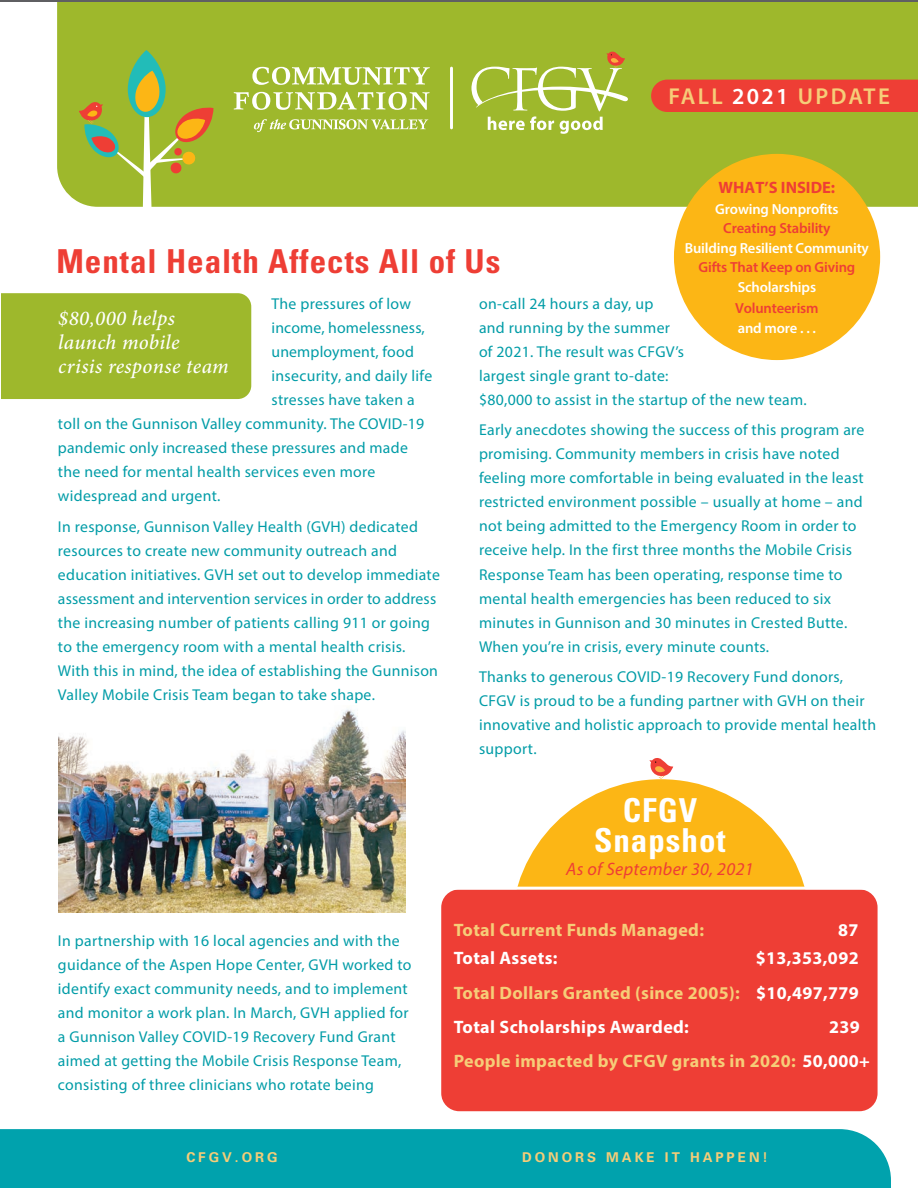
<style>
.page{position:relative;width:918px;height:1188px;background:#fff}
.page>*{position:absolute;margin:0;border:0;box-sizing:border-box;transform-origin:0 0}
.mainparagraph2016{font:700 condensed 33px "Univers";letter-spacing:.03em;color:#ee3e35}
.mainparagraph2016-2{font:700 condensed 33px/30px "Univers";letter-spacing:.03em;color:#fff;text-align:center}
.t1{font:600 23.1px "Myriad Pro";letter-spacing:.1em;color:#f6cd78}
.mainparagraph2016-3{font:italic 500 21px/24px "Minion Pro";letter-spacing:.015em;color:#fff}
.mainparagraph2016-4{font:700 18px "Myriad Pro";letter-spacing:.02em;color:#f6cd78}
.mainparagraph2016-5{font:700 18px "Myriad Pro";letter-spacing:.02em;color:#fff}
.mainparagraph2016-6{font:italic 18px "Myriad Pro";letter-spacing:.02em;color:#ee3e35}
.t2{font:700 16.5px "Myriad Pro";color:#ee3e35}
.mainparagraph2016-7{font:15.75px/24px "Myriad Pro";letter-spacing:.02em;color:#009ca7}
.t3{font:600 14.7px "Myriad Pro";letter-spacing:-.01em;color:#fff}
.t4{font:600 14.7px "Myriad Pro";letter-spacing:-.01em;color:#ee3e35}
.t5{font:700 13.5px "Univers";letter-spacing:.22em;color:#f6cd78}
.s1{color:#fff}
</style>
<div class="page">
<img style="left:59px;top:709px;width:347px;height:204px">
<div style="left:57px;top:2px;width:861px;height:205px;background:#9eb82c"></div>
<div style="left:0;top:1129px;width:891px;height:59px;background:#00a2ad"></div>
<svg style="left:234px;top:92px;width:196px;height:18px"></svg>
<svg style="left:254px;top:119px;width:174px;height:13px"></svg>
<svg style="left:252px;top:67px;width:178px;height:18px"></svg>
<hr style="left:450px;top:68px;width:3px;height:60px;background:#fff">
<svg style="left:471px;top:50px;width:159px;height:84px"></svg>
<svg style="left:79px;top:50px;width:135px;height:157px"></svg>
<hr style="left:0;top:0;width:918px;height:2px;background:#5f5f62">
<div style="left:651px;top:80px;width:267px;height:32px;background:#ee3e35"></div>
<div style="left:674px;top:154px;width:206px;height:206px;background:#fcb615;border-radius:50%"></div>
<div style="left:511px;top:779px;width:300px;height:299px;background:#fcb615;border-radius:50%"></div>
<div style="left:441px;top:889px;width:437px;height:222px;background:#ee3e35;border-radius:18px"></div>
<hr style="left:432px;top:887px;width:455px;height:3px;background:#fff">
<svg style="left:649px;top:758px;width:24px;height:21px"></svg>
<div style="left:1px;top:293px;width:250px;height:106px;background:#9eb82c"></div>
<p class="t1" style="left:668px;top:81px;width:223px">FALL <span class="s1">2021</span> UPDATE</p>
<p class="t2" style="left:719px;top:177px;width:118px">WHAT’S INSIDE:</p>
<p class="t3" style="left:715px;top:200px;width:125px">Growing Nonprofits</p>
<p class="t4" style="left:723px;top:219px;width:109px">Creating Stability</p>
<p class="t3" style="left:685px;top:239px;width:186px">Building Resilient Community</p>
<p class="t4" style="left:699px;top:258px;width:158px">Gifts That Keep on Giving</p>
<p class="t3" style="left:738px;top:278px;width:80px">Scholarships</p>
<p class="t4" style="left:735px;top:299px;width:85px">Volunteerism</p>
<p class="t3" style="left:738px;top:318px;width:80px">and more . . .</p>
<p class="mainparagraph2016" style="left:56px;top:241px;width:446px">Mental Health Affects All of Us</p>
<p class="mainparagraph2016-7" style="left:479px;top:291px;width:329px">on-call 24 hours a day, up<br>and running by the summer<br>of 2021. The result was CFGV’s<br>largest single grant to-date:<br>$80,000 to assist in the startup of the new team.</p>
<p class="mainparagraph2016-7" style="left:479px;top:418px;width:387px">Early anecdotes showing the success of this program are promising. Community members in crisis have noted feeling more comfortable in being evaluated in the least restricted environment possible – usually at home – and not being admitted to the Emergency Room in order to receive help. In the first three months the Mobile Crisis Response Team has been operating, response time to mental health emergencies has been reduced to six minutes in Gunnison and 30 minutes in Crested Butte.<br>When you’re in crisis, every minute counts.</p>
<p class="mainparagraph2016-7" style="left:479px;top:665px;width:399px">Thanks to generous COVID-19 Recovery Fund donors, CFGV is proud to be a funding partner with GVH on their innovative and holistic approach to provide mental health support.</p>
<p class="mainparagraph2016-7" style="left:272px;top:292px;width:141px">The pressures of low</p>
<p class="mainparagraph2016-7" style="left:272px;top:316px;width:155px">income, homelessness,</p>
<p class="mainparagraph2016-7" style="left:272px;top:340px;width:144px">unemployment, food</p>
<p class="mainparagraph2016-7" style="left:272px;top:364px;width:162px">insecurity, and daily life</p>
<p class="mainparagraph2016-7" style="left:272px;top:388px;width:145px">stresses have taken a</p>
<p class="mainparagraph2016-7" style="left:58px;top:412px;width:368px">toll on the Gunnison Valley community. The COVID-19</p>
<p class="mainparagraph2016-7" style="left:58px;top:436px;width:352px">pandemic only increased these pressures and made</p>
<p class="mainparagraph2016-7" style="left:58px;top:460px;width:319px">the need for mental health services even more</p>
<p class="mainparagraph2016-7" style="left:58px;top:484px;width:164px">widespread and urgent.</p>
<p class="mainparagraph2016-7" style="left:58px;top:514px;width:384px">In response, Gunnison Valley Health (GVH) dedicated resources to create new community outreach and education initiatives. GVH set out to develop immediate assessment and intervention services in order to address the increasing number of patients calling 911 or going to the emergency room with a mental health crisis.<br>With this in mind, the idea of establishing the Gunnison Valley Mobile Crisis Team began to take shape.</p>
<p class="mainparagraph2016-3" style="left:58px;top:307px;width:172px">$80,000 helps launch mobile crisis response team</p>
<p class="mainparagraph2016-7" style="left:58px;top:928px;width:355px">In partnership with 16 local agencies and with the guidance of the Aspen Hope Center, GVH worked to identify exact community needs, and to implement and monitor a work plan. In March, GVH applied for a Gunnison Valley COVID-19 Recovery Fund Grant aimed at getting the Mobile Crisis Response Team, consisting of three clinicians who rotate being</p>
<p class="mainparagraph2016-2" style="left:594px;top:795px;width:133px">CFGV<br>Snapshot</p>
<p class="mainparagraph2016-6" style="left:566px;top:857px;width:189px">As of September 30, 2021</p>
<p class="mainparagraph2016-4" style="left:454px;top:918px;width:252px">Total Current Funds Managed:</p>
<p class="mainparagraph2016-5" style="left:838px;top:918px;width:22px">87</p>
<p class="mainparagraph2016-5" style="left:454px;top:946px;width:105px">Total Assets:</p>
<p class="mainparagraph2016-5" style="left:756px;top:946px;width:104px">$13,353,092</p>
<p class="mainparagraph2016-4" style="left:454px;top:981px;width:407px">Total Dollars Granted (since 2005): <span class="s1">$10,497,779</span></p>
<p class="mainparagraph2016-5" style="left:454px;top:1015px;width:237px">Total Scholarships Awarded:</p>
<p class="mainparagraph2016-5" style="left:829px;top:1015px;width:32px">239</p>
<p class="mainparagraph2016-4" style="left:454px;top:1050px;width:418px">People impacted by CFGV grants in 2020: <span class="s1">50,000+</span></p>
<p class="t5" style="left:186px;top:1149px;width:93px">CFGV.ORG</p>
<p class="t5" style="left:522px;top:1149px;width:247px">DONORS MAKE IT HAPPEN!</p>
</div>
